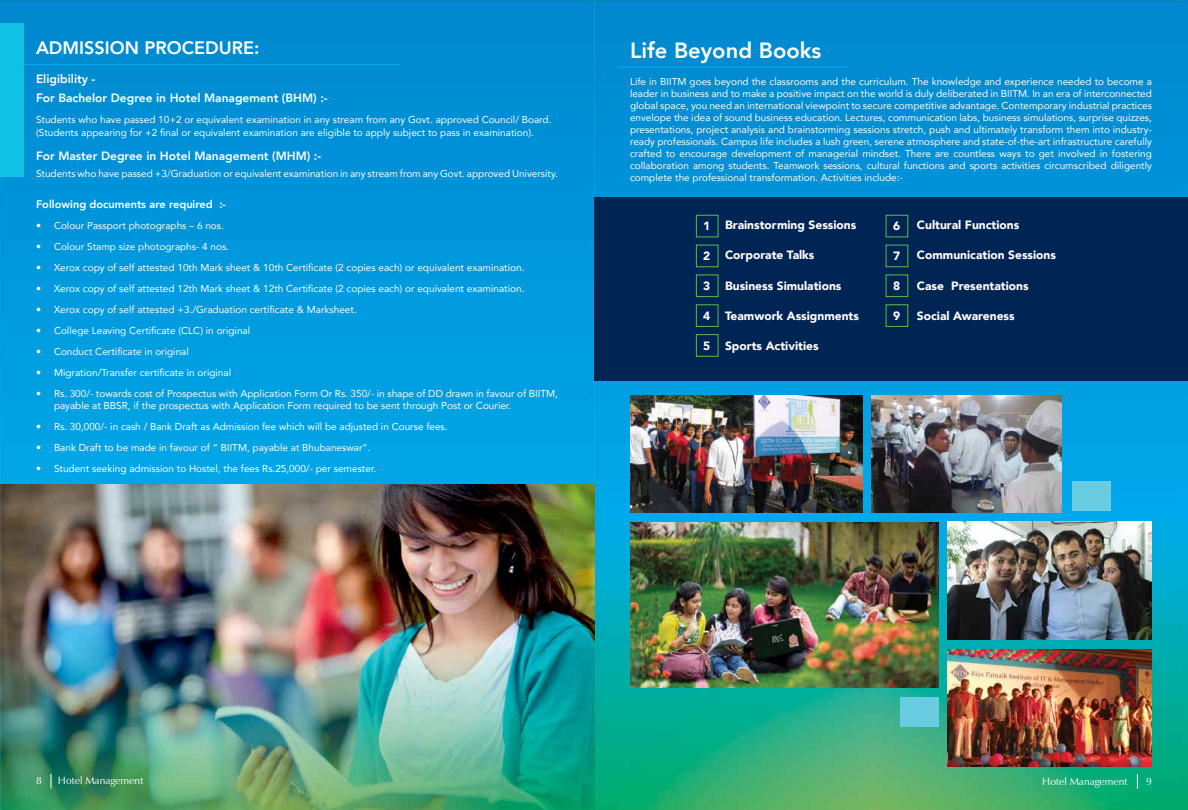
<style>
.page{position:relative;width:1188px;height:810px;background:#fff}
.page>*{position:absolute;margin:0;border:0;box-sizing:border-box;transform-origin:0 0}
.t1{font:800 22px "Avenir";color:#fff}
.t2{font:800 18px "Avenir";color:#fff}
.t3{font:900 12px "Avenir";color:#fff}
.t4{font:800 12px/18.9px "Avenir";color:#fff}
.t5{font:800 11px "Avenir";color:#fff}
.t6{font:10.5px "Zapf Humanist 601 BT";color:#fff}
.t7{font:10px/12px "Avenir";color:#fff}
</style>
<div class="page">
<img style="left:0;top:0;width:1188px;height:810px">
<svg style="left:1137px;top:774px;width:1px;height:15px"></svg>
<div style="left:594px;top:198px;width:594px;height:183px;background:#002555"></div>
<div style="left:696px;top:215px;width:23px;height:22px;border:1px solid #5fbb46"></div>
<div style="left:886px;top:215px;width:22px;height:22px;border:1px solid #5fbb46"></div>
<div style="left:696px;top:245px;width:23px;height:22px;border:1px solid #5fbb46"></div>
<div style="left:886px;top:245px;width:22px;height:22px;border:1px solid #5fbb46"></div>
<div style="left:696px;top:274px;width:23px;height:23px;border:1px solid #5fbb46"></div>
<div style="left:886px;top:274px;width:22px;height:23px;border:1px solid #5fbb46"></div>
<div style="left:696px;top:304px;width:23px;height:23px;border:1px solid #5fbb46"></div>
<div style="left:886px;top:304px;width:22px;height:23px;border:1px solid #5fbb46"></div>
<div style="left:696px;top:334px;width:23px;height:23px;border:1px solid #5fbb46"></div>
<hr style="left:617px;top:67px;width:230px;height:1px;background:#00aeef">
<div style="left:0;top:23px;width:23px;height:154px;background:#0fc1e5"></div>
<hr style="left:23px;top:64px;width:378px;height:1px;background:#00aeef">
<img style="left:630px;top:395px;width:233px;height:117px">
<img style="left:871px;top:395px;width:190px;height:117px">
<img style="left:630px;top:522px;width:308px;height:166px">
<img style="left:948px;top:522px;width:204px;height:117px">
<img style="left:948px;top:650px;width:204px;height:117px">
<img style="left:0;top:484px;width:594px;height:326px">
<svg style="left:51px;top:774px;width:1px;height:15px"></svg>
<div style="left:900px;top:697px;width:38px;height:29px;background:#6acce1"></div>
<div style="left:1072px;top:482px;width:39px;height:29px;background:#6acce1"></div>
<h2 class="t2" style="left:36px;top:34px;width:225px">ADMISSION PROCEDURE:</h2>
<p class="t4" style="left:36px;top:69px;width:293px">Eligibility -<br>For Bachelor Degree in Hotel Management (BHM) :-</p>
<p class="t7" style="left:36px;top:112px;width:517px;line-height:13.4px">Students who have passed 10+2 or equivalent examination in any stream from any Govt. approved Council/ Board. (Students appearing for +2 final or equivalent examination are eligible to apply subject to pass in examination).</p>
<p class="t4" style="left:36px;top:146px;width:287px">For Master Degree in Hotel Management (MHM) :-</p>
<p class="t7" style="left:36px;top:167px;width:524px">Students who have passed +3/Graduation or equivalent examination in any stream from any Govt. approved University.</p>
<p class="t5" style="left:36px;top:196px;width:192px">Following documents are required :-</p>
<p class="t7" style="left:36px;top:220px;width:189px">• Colour Passport photographs – 6 nos.</p>
<p class="t7" style="left:36px;top:241px;width:195px">• Colour Stamp size photographs- 4 nos.</p>
<p class="t7" style="left:36px;top:262px;width:490px">• Xerox copy of self attested 10th Mark sheet &amp; 10th Certificate (2 copies each) or equivalent examination.</p>
<p class="t7" style="left:36px;top:283px;width:490px">• Xerox copy of self attested 12th Mark sheet &amp; 12th Certificate (2 copies each) or equivalent examination.</p>
<p class="t7" style="left:36px;top:304px;width:322px">• Xerox copy of self attested +3./Graduation certificate &amp; Marksheet.</p>
<p class="t7" style="left:36px;top:325px;width:216px">• College Leaving Certificate (CLC) in original</p>
<p class="t7" style="left:36px;top:346px;width:154px">• Conduct Certificate in original</p>
<p class="t7" style="left:36px;top:367px;width:197px">• Migration/Transfer certificate in original</p>
<p class="t7" style="left:54px;top:388px;width:506px;text-indent:-18px">• Rs. 300/- towards cost of Prospectus with Application Form Or Rs. 350/- in shape of DD drawn in favour of BIITM, payable at BBSR, if the prospectus with Application Form required to be sent through Post or Courier.</p>
<p class="t7" style="left:36px;top:421px;width:413px">• Rs. 30,000/- in cash / Bank Draft as Admission fee which will be adjusted in Course fees.</p>
<p class="t7" style="left:36px;top:442px;width:336px">• Bank Draft to be made in favour of “ BIITM, payable at Bhubaneswar”.</p>
<p class="t7" style="left:36px;top:463px;width:342px">• Student seeking admission to Hostel, the fees Rs.25,000/- per semester.</p>
<h1 class="t1" style="left:630px;top:33px;width:193px">Life Beyond Books</h1>
<p class="t7" style="left:630px;top:76px;width:524px;text-align:justify">Life in BIITM goes beyond the classrooms and the curriculum. The knowledge and experience needed to become a leader in business and to make a positive impact on the world is duly deliberated in BIITM. In an era of interconnected global space, you need an international viewpoint to secure competitive advantage. Contemporary industrial practices envelope the idea of sound business education. Lectures, communication labs, business simulations, surprise quizzes, presentations, project analysis and brainstorming sessions stretch, push and ultimately transform them into industry&shy;ready professionals. Campus life includes a lush green, serene atmosphere and state-of-the-art infrastructure carefully crafted to encourage development of managerial mindset. There are countless ways to get involved in fostering collaboration among students. Teamwork sessions, cultural functions and sports activities circumscribed diligently complete the professional transformation. Activities include:-</p>
<p class="t3" style="left:725px;top:215px;width:133px">Brainstorming Sessions</p>
<p class="t3" style="left:725px;top:245px;width:91px">Corporate Talks</p>
<p class="t3" style="left:725px;top:275px;width:118px">Business Simulations</p>
<p class="t3" style="left:725px;top:306px;width:135px">Teamwork Assignments</p>
<p class="t3" style="left:725px;top:336px;width:95px">Sports Activities</p>
<p class="t3" style="left:917px;top:215px;width:104px">Cultural Functions</p>
<p class="t3" style="left:917px;top:245px;width:141px">Communication Sessions</p>
<p class="t3" style="left:917px;top:275px;width:113px">Case Presentations</p>
<p class="t3" style="left:917px;top:305px;width:99px">Social Awareness</p>
<p class="t3" style="left:703px;top:216px;width:9px">1</p>
<p class="t3" style="left:893px;top:216px;width:9px">6</p>
<p class="t3" style="left:703px;top:246px;width:9px">2</p>
<p class="t3" style="left:893px;top:246px;width:9px">7</p>
<p class="t3" style="left:703px;top:275px;width:9px">3</p>
<p class="t3" style="left:893px;top:275px;width:9px">8</p>
<p class="t3" style="left:703px;top:305px;width:9px">4</p>
<p class="t3" style="left:893px;top:305px;width:9px">9</p>
<p class="t3" style="left:703px;top:335px;width:9px">5</p>
<p class="t6" style="left:36px;top:774px;width:7px">8</p>
<p class="t6" style="left:58px;top:774px;width:87px">Hotel Management</p>
<p class="t6" style="left:1042px;top:775px;width:87px">Hotel Management</p>
<p class="t6" style="left:1146px;top:775px;width:7px">9</p>
</div>
